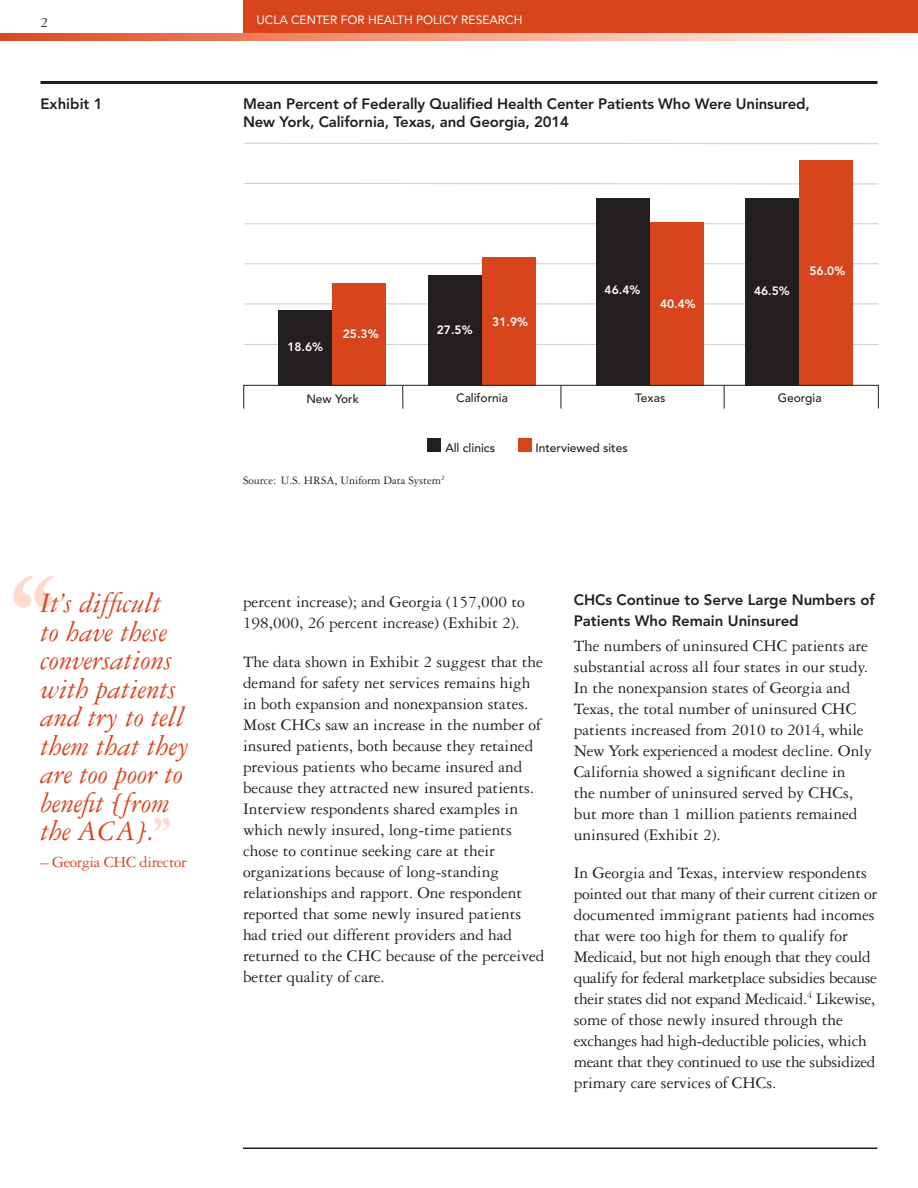
<style>
.page{position:relative;width:918px;height:1188px;background:#fff}
.page>*{position:absolute;margin:0;border:0;box-sizing:border-box;transform-origin:0 0}
.t1{font:700 150px "Garamond Three";color:#ffdacf}
.t2{font:700 60px "Garamond Three";color:#ffdacf}
.Pull-Quotes{font:italic 30px/28.5px "Garamond Three";color:#d8441c}
.Text_2{font:17.25px/21px "Garamond Three";color:#231f20}
.Text_2-2{font:17.25px/21px "Garamond Three";letter-spacing:-.02em;color:#231f20}
.Pull-Quotes-2{font:16.5px "Garamond Three";letter-spacing:-.02em;color:#d8441c}
.Exhibit_Titles{font:800 15px/18px "Avenir";letter-spacing:-.01em;color:#231f20}
.Subheads_2{font:800 15px/21px "Avenir";color:#231f20}
.t3{font:15px "Garamond Three";color:#231f20}
.t4{font:500 12px "Avenir";color:#231f20}
.t5{font:800 12px "Avenir";color:#fff}
.End_Notes{font:12px "Garamond Three";color:#231f20}
.t6{font:12px "Avenir";color:#fff}
</style>
<div class="page">
<div style="left:243px;top:0;width:675px;height:36px;background:#d8441c"></div>
<svg style="left:0;top:34px;width:918px;height:6px;background:#f4a48c"></svg>
<hr style="left:243px;top:1148px;width:635px;height:1px;background:#231f20">
<hr style="left:40px;top:81px;width:838px;height:3px;background:#231f20">
<svg style="left:244px;top:142px;width:634px;height:3px"></svg>
<hr style="left:244px;top:223px;width:634px;height:1px;background:#cbccce">
<hr style="left:244px;top:263px;width:634px;height:1px;background:#cbccce">
<hr style="left:244px;top:304px;width:634px;height:1px;background:#cbccce">
<hr style="left:244px;top:344px;width:634px;height:1px;background:#cbccce">
<svg style="left:244px;top:183px;width:634px;height:2px"></svg>
<div style="left:799px;top:160px;width:54px;height:225px;background:#d8441c"></div>
<div style="left:745px;top:198px;width:54px;height:187px;background:#231f20"></div>
<div style="left:650px;top:222px;width:54px;height:163px;background:#d8441c"></div>
<div style="left:596px;top:198px;width:54px;height:187px;background:#231f20"></div>
<div style="left:482px;top:257px;width:54px;height:128px;background:#d8441c"></div>
<div style="left:428px;top:275px;width:54px;height:110px;background:#231f20"></div>
<div style="left:332px;top:283px;width:54px;height:102px;background:#d8441c"></div>
<div style="left:278px;top:310px;width:54px;height:75px;background:#231f20"></div>
<div style="left:243px;top:385px;width:636px;height:24px;border:1px solid #231f20"></div>
<svg style="left:402px;top:386px;width:1px;height:23px"></svg>
<svg style="left:561px;top:386px;width:1px;height:23px"></svg>
<svg style="left:724px;top:386px;width:1px;height:23px"></svg>
<div style="left:518px;top:439px;width:13px;height:13px;background:#d8441c"></div>
<div style="left:428px;top:439px;width:13px;height:13px;background:#231f20"></div>
<p class="t3" style="left:40px;top:14px;width:9px">2</p>
<p class="t6" style="left:256px;top:13px;width:267px">UCLA CENTER FOR HEALTH POLICY RESEARCH</p>
<p class="Exhibit_Titles" style="left:40px;top:95px;width:64px">Exhibit 1</p>
<p class="t1" style="left:6px;top:541px;width:56px">‘‘</p>
<p class="Pull-Quotes" style="left:40px;top:589px;width:150px">It’s difficult<br>to have these conversations with patients and try to tell them that they are too poor to benefit [from the ACA].</p>
<p class="Pull-Quotes-2" style="left:40px;top:853px;width:148px">– Georgia CHC director</p>
<p class="t2" style="left:151px;top:805px;width:23px">’’</p>
<p class="Exhibit_Titles" style="left:243px;top:95px;width:569px">Mean Percent of Federally Qualified Health Center Patients Who Were Uninsured,<br>New York, California, Texas, and Georgia, 2014</p>
<p class="t5" style="left:287px;top:339px;width:37px">18.6%</p>
<p class="t5" style="left:343px;top:327px;width:37px">25.3%</p>
<p class="t5" style="left:437px;top:323px;width:37px">27.5%</p>
<p class="t5" style="left:492px;top:314px;width:37px">31.9%</p>
<p class="t5" style="left:605px;top:283px;width:37px">46.4%</p>
<p class="t5" style="left:660px;top:296px;width:37px">40.4%</p>
<p class="t5" style="left:754px;top:284px;width:37px">46.5%</p>
<p class="t5" style="left:810px;top:263px;width:37px">56.0%</p>
<p class="t4" style="left:306px;top:392px;width:54px">New York</p>
<p class="t4" style="left:456px;top:391px;width:53px">California</p>
<p class="t4" style="left:635px;top:391px;width:32px">Texas</p>
<p class="t4" style="left:778px;top:391px;width:45px">Georgia</p>
<p class="t4" style="left:445px;top:441px;width:51px">All clinics</p>
<p class="t4" style="left:535px;top:441px;width:94px">Interviewed sites</p>
<p class="End_Notes" style="left:243px;top:474px;width:203px">Source: U.S. HRSA, Uniform Data System<sup>2</sup></p>
<p class="Text_2" style="left:243px;top:592px;width:283px">percent increase); and Georgia (157,000 to<br>198,000, 26 percent increase) (Exhibit 2).</p>
<p class="Text_2" style="left:243px;top:651px;width:303px">The data shown in Exhibit 2 suggest that the demand for safety net services remains high in both expansion and nonexpansion states.<br>Most CHCs saw an increase in the number of insured patients, both because they retained previous patients who became insured and because they attracted new insured patients.<br>Interview respondents shared examples in which newly insured, long-time patients chose to continue seeking care at their organizations because of long-standing relationships and rapport. One respondent reported that some newly insured patients had tried out different providers and had returned to the CHC because of the perceived better quality of care.</p>
<p class="Subheads_2" style="left:574px;top:590px;width:303px">CHCs Continue to Serve Large Numbers of<br>Patients Who Remain Uninsured</p>
<p class="Text_2" style="left:574px;top:635px;width:300px">The numbers of uninsured CHC patients are substantial across all four states in our study.<br>In the nonexpansion states of Georgia and Texas, the total number of uninsured CHC patients increased from 2010 to 2014, while New York experienced a modest decline. Only California showed a significant decline in<br>the number of uninsured served by CHCs, but more than 1 million patients remained uninsured (Exhibit 2).</p>
<p class="Text_2-2" style="left:574px;top:862px;width:305px">In Georgia and Texas, interview respondents pointed out that many of their current citizen or documented immigrant patients had incomes that were too high for them to qualify for Medicaid, but not high enough that they could qualify for federal marketplace subsidies because their states did not expand Medicaid.<sup>4</sup> Likewise, some of those newly insured through the exchanges had high-deductible policies, which meant that they continued to use the subsidized primary care services of CHCs.</p>
</div>
